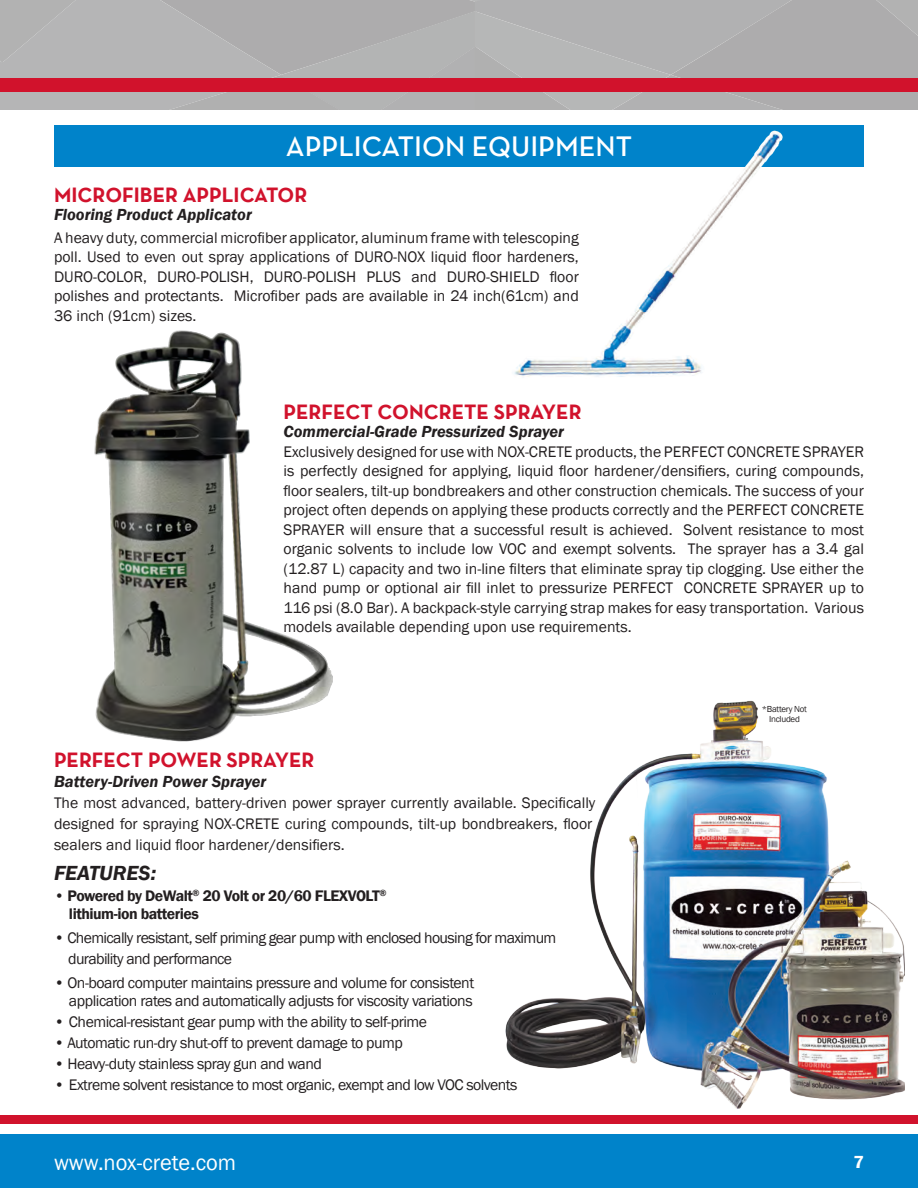
<style>
.page{position:relative;width:918px;height:1188px;background:#fff}
.page>*{position:absolute;margin:0;border:0;box-sizing:border-box;transform-origin:0 0}
.t1{font:600 28.5px "Neutra Text";color:#fff}
.t2{font:22.5px "Franklin Gothic";color:#fff}
.t3{font:700 21px "Neutra Text";color:#d1122c}
.t4{font:italic 600 21px "Franklin Gothic";color:#231f20}
.t5{font:600 18px "Franklin Gothic";color:#fff}
.t6{font:italic 600 16.5px "Franklin Gothic";color:#231f20}
.t7{font:15.75px/19.5px "Franklin Gothic";letter-spacing:-.03em;color:#231f20;text-align:justify}
.t8{font:15.75px/21px "Franklin Gothic";color:#231f20}
.t9{font:600 15.75px "Franklin Gothic";letter-spacing:-.03em;color:#231f20}
.t10{font:9px/10.8px "Franklin Gothic";letter-spacing:-.03em;color:#231f20;text-align:center}
.s1{font-weight:400}
</style>
<div class="page">
<div style="left:0;top:1134px;width:918px;height:54px;background:#0083ca"></div>
<div style="left:0;top:0;width:918px;height:110px;background:#b1b1b2"></div>
<div style="left:0;top:1115px;width:918px;height:8px;background:#d1122c"></div>
<div style="left:0;top:78px;width:918px;height:13px;background:#d1122c"></div>
<img style="left:94px;top:330px;width:239px;height:412px">
<div style="left:54px;top:125px;width:810px;height:42px;background:#0083ca"></div>
<img style="left:514px;top:130px;width:269px;height:247px">
<img style="left:505px;top:700px;width:400px;height:409px">
<p class="t1" style="left:286px;top:129px;width:348px">APPLICATION EQUIPMENT</p>
<p class="t3" style="left:54px;top:182px;width:255px">MICROFIBER APPLICATOR</p>
<p class="t6" style="left:54px;top:204px;width:199px">Flooring Product Applicator</p>
<p class="t7" style="left:54px;top:228px;width:526px">A heavy duty, commercial microfiber applicator, aluminum frame with telescoping poll. Used to even out spray applications of DURO-NOX liquid floor hardeners, DURO-COLOR, DURO-POLISH, DURO-POLISH PLUS and DURO-SHIELD floor polishes and protectants. Microfiber pads are available in 24 inch(61cm) and 36 inch (91cm) sizes.</p>
<p class="t3" style="left:284px;top:399px;width:300px">PERFECT CONCRETE SPRAYER</p>
<p class="t6" style="left:284px;top:421px;width:282px">Commercial-Grade Pressurized Sprayer</p>
<p class="t7" style="left:284px;top:442px;width:582px">Exclusively designed for use with NOX-CRETE products, the PERFECT CONCRETE SPRAYER is perfectly designed for applying, liquid floor hardener/densifiers, curing compounds, floor sealers, tilt-up bondbreakers and other construction chemicals. The success of your project often depends on applying these products correctly and the PERFECT CONCRETE SPRAYER will ensure that a successful result is achieved. Solvent resistance to most organic solvents to include low VOC and exempt solvents. The sprayer has a 3.4 gal (12.87 L) capacity and two in-line filters that eliminate spray tip clogging. Use either the hand pump or optional air fill inlet to pressurize PERFECT CONCRETE SPRAYER up to 116 psi (8.0 Bar). A backpack-style carrying strap makes for easy transportation. Various models available depending upon use requirements.</p>
<p class="t3" style="left:54px;top:747px;width:262px">PERFECT POWER SPRAYER</p>
<p class="t6" style="left:54px;top:771px;width:214px">Battery-Driven Power Sprayer</p>
<p class="t8" style="left:54px;top:792px;width:543px">The most advanced, battery-driven power sprayer currently available. Specifically designed for spraying NOX-CRETE curing compounds, tilt-up bondbreakers, floor sealers and liquid floor hardener/densifiers.</p>
<p class="t4" style="left:54px;top:859px;width:104px">FEATURES:</p>
<p class="t9" style="left:54px;top:886px;width:334px"><span class="s1">•</span> Powered by DeWalt<sup>®</sup> 20 Volt or 20/60 FLEXVOLT<sup>®</sup></p>
<p class="t9" style="left:69px;top:904px;width:131px">lithium-ion batteries</p>
<p class="t7" style="left:68px;top:927px;width:490px;line-height:21px;text-indent:-14px">• Chemically resistant, self priming gear pump with enclosed housing for maximum durability and performance</p>
<p class="t7" style="left:54px;top:973px;width:422px">• On-board computer maintains pressure and volume for consistent</p>
<p class="t7" style="left:69px;top:991px;width:405px">application rates and automatically adjusts for viscosity variations</p>
<p class="t7" style="left:54px;top:1012px;width:375px">• Chemical-resistant gear pump with the ability to self-prime</p>
<p class="t7" style="left:54px;top:1033px;width:350px">• Automatic run-dry shut-off to prevent damage to pump</p>
<p class="t7" style="left:54px;top:1054px;width:270px">• Heavy-duty stainless spray gun and wand</p>
<p class="t7" style="left:54px;top:1075px;width:465px">• Extreme solvent resistance to most organic, exempt and low VOC solvents</p>
<p class="t10" style="left:762px;top:703px;width:47px">*Battery Not<br>Included</p>
<p class="t2" style="left:54px;top:1148px;width:184px">www.nox-crete.com</p>
<p class="t5" style="left:853px;top:1151px;width:12px">7</p>
</div>
